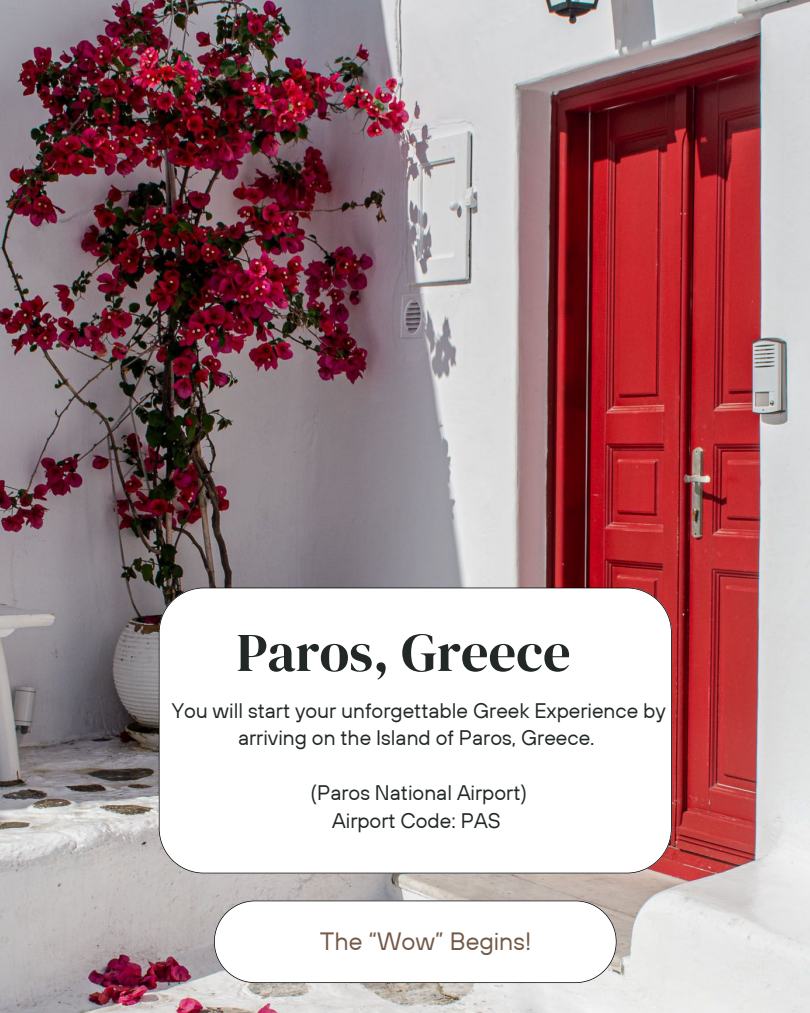
<style>
.page{position:relative;width:810px;height:1013px;background:#fff}
.page>*{position:absolute;margin:0;border:0;box-sizing:border-box;transform-origin:0 0}
.t1{font:54.5px "DM Serif Display";color:#212826}
.t2{font:25px "TT Hoves";color:#725a49}
.t3{font:21px/27.4px "TT Hoves";color:#212826;text-align:center}
</style>
<div class="page">
<img style="left:0;top:0;width:810px;height:1012px">
<svg style="left:159px;top:587px;width:513px;height:286px"></svg>
<svg style="left:214px;top:900px;width:403px;height:83px"></svg>
<p class="t1" style="left:237px;top:614px;width:336px">Paros, Greece</p>
<p class="t3" style="left:172px;top:696px;width:496px">You will start your unforgettable Greek Experience by arriving on the Island of Paros, Greece.</p>
<p class="t3" style="left:310px;top:778px;width:218px">(Paros National Airport)</p>
<p class="t3" style="left:332px;top:806px;width:170px">Airport Code: PAS</p>
<p class="t2" style="left:320px;top:925px;width:213px">The “Wow” Begins!</p>
</div>
